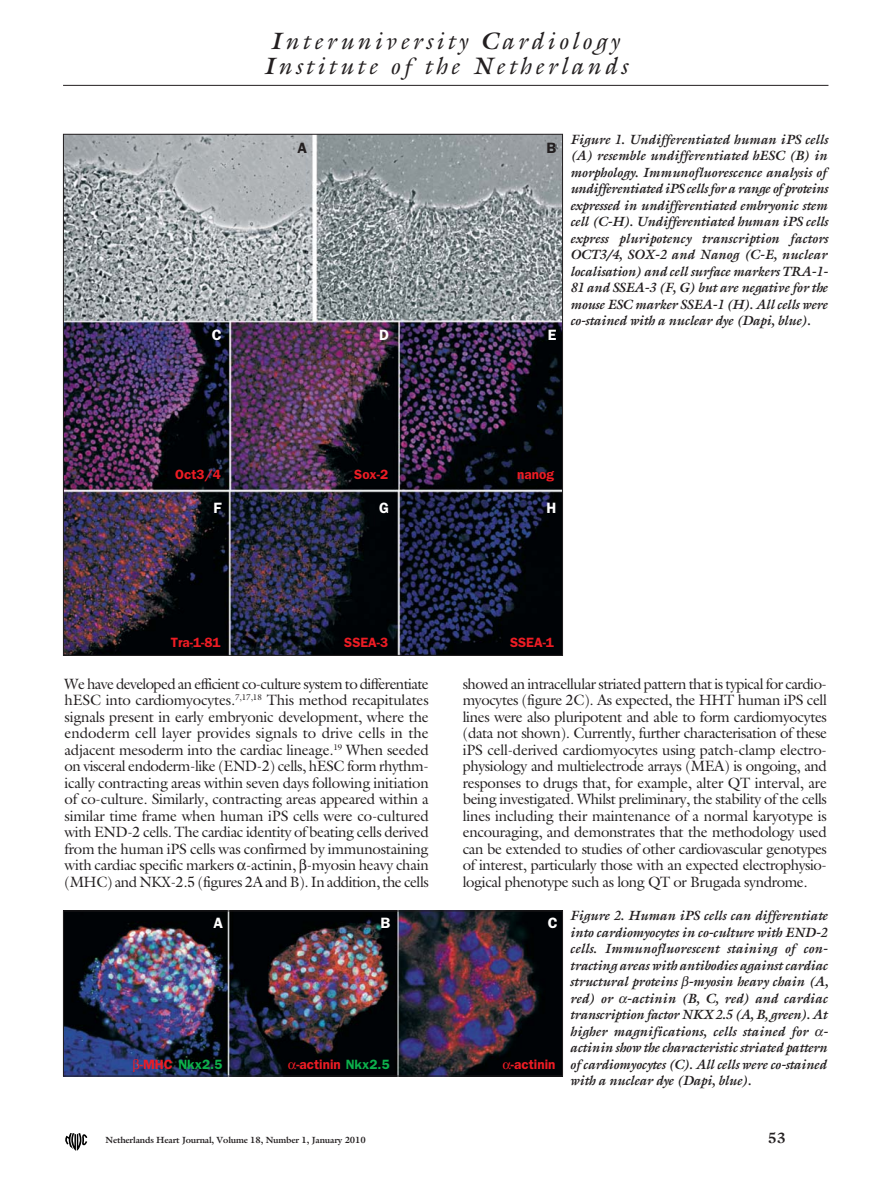
<style>
.page{position:relative;width:893px;height:1191px;background:#fff}
.page>*{position:absolute;margin:0;border:0;box-sizing:border-box;transform-origin:0 0}
.t1{font:italic 24px/25.5px "Galliard";letter-spacing:.14em;color:#231f20}
.t2{font:15px/16.5px "Galliard";letter-spacing:-.03em;color:#231f20;text-align:justify}
.t3{font:600 15px "Franklin Gothic";color:#fff}
.t4{font:700 15px "Galliard";color:#231f20}
.t5{font:600 15px "Franklin Gothic";color:#231f20}
.t6{font:italic 700 13.5px/16.5px "Galliard";letter-spacing:-.015em;color:#231f20;text-align:justify}
.t7{font:600 13.5px "Franklin Gothic";color:#ed1c24}
.t8{font:600 13.5px "Franklin Gothic";color:#0cb14b}
.t9{font:700 9px "Galliard";letter-spacing:-.02em;color:#231f20}
.s1{font-weight:700}
.s2{color:#ed1c24}
.s3{color:#0cb14b}
</style>
<div class="page">
<img style="left:62px;top:84px;width:767px;height:1067px">
<svg style="left:237px;top:862px;width:9px;height:8px"></svg>
<svg style="left:300px;top:859px;width:7px;height:14px"></svg>
<svg style="left:133px;top:1058px;width:6px;height:13px"></svg>
<svg style="left:288px;top:1062px;width:8px;height:7px"></svg>
<svg style="left:503px;top:1062px;width:8px;height:7px"></svg>
<svg style="left:681px;top:976px;width:9px;height:13px"></svg>
<svg style="left:618px;top:995px;width:10px;height:8px"></svg>
<svg style="left:814px;top:1028px;width:10px;height:8px"></svg>
<h1 class="t1" style="left:263px;top:30px;width:365px"><span class="s1">I</span>nteruniversity <span class="s1">C</span>ardiology<br><span class="s1">I</span>nstitute of the <span class="s1">N</span>etherlands</h1>
<p class="t5" style="left:297px;top:143px;width:11px">A</p>
<p class="t5" style="left:546px;top:143px;width:11px">B</p>
<p class="t3" style="left:212px;top:330px;width:11px">C</p>
<p class="t3" style="left:379px;top:330px;width:11px">D</p>
<p class="t3" style="left:548px;top:330px;width:10px">E</p>
<p class="t6" style="left:570px;top:132px;width:259px">Figure 1. Undifferentiated human iPS cells (A) resemble undifferentiated hESC (B) in morphology. Immunofluorescence analysis of undifferentiated iPS cells for a range of proteins expressed in undifferentiated embryonic stem cell (C-H). Undifferentiated human iPS cells express pluripotency transcription factors OCT3/4, SOX-2 and Nanog (C-E, nuclear localisation) and cell surface markers TRA-1- 81 and SSEA-3 (F, G) but are negative for the mouse ESC marker SSEA-1 (H). All cells were co-stained with a nuclear dye (Dapi, blue).</p>
<p class="t7" style="left:175px;top:469px;width:47px">Oct3/4</p>
<p class="t7" style="left:354px;top:469px;width:36px">Sox-2</p>
<p class="t7" style="left:517px;top:469px;width:38px">nanog</p>
<p class="t3" style="left:214px;top:503px;width:10px">F</p>
<p class="t3" style="left:379px;top:503px;width:11px">G</p>
<p class="t3" style="left:546px;top:503px;width:11px">H</p>
<p class="t7" style="left:171px;top:637px;width:51px">Tra-1-81</p>
<p class="t7" style="left:344px;top:637px;width:46px">SSEA-3</p>
<p class="t7" style="left:510px;top:637px;width:46px">SSEA-1</p>
<p class="t2" style="left:65px;top:677px;width:366px">We have developed an efficient co-culture system to differentiate hESC into cardiomyocytes.<sup>7,17,18</sup> This method recapitulates signals present in early embryonic development, where the endoderm cell layer provides signals to drive cells in the adjacent mesoderm into the cardiac lineage.<sup>19</sup> When seeded on visceral endoderm-like (END-2) cells, hESC form rhythm&shy;ically contracting areas within seven days following initiation of co-culture. Similarly, contracting areas appeared within a similar time frame when human iPS cells were co-cultured with END-2 cells. The cardiac identity of beating cells derived from the human iPS cells was confirmed by immunostaining with cardiac specific markers -actinin, -myosin heavy chain (MHC) and NKX-2.5 (figures 2A and B). In addition, the cells</p>
<p class="t2" style="left:463px;top:677px;width:366px">showed an intracellular striated pattern that is typical for cardio&shy;myocytes (figure 2C). As expected, the HHT human iPS cell lines were also pluripotent and able to form cardiomyocytes (data not shown). Currently, further characterisation of these iPS cell-derived cardiomyocytes using patch-clamp electro&shy;physiology and multielectrode arrays (MEA) is ongoing, and responses to drugs that, for example, alter QT interval, are being investigated. Whilst preliminary, the stability of the cells lines including their maintenance of a normal karyotype is encouraging, and demonstrates that the methodology used can be extended to studies of other cardiovascular genotypes of interest, particularly those with an expected electrophysio&shy;logical phenotype such as long QT or Brugada syndrome.</p>
<p class="t3" style="left:214px;top:917px;width:11px">A</p>
<p class="t3" style="left:381px;top:917px;width:11px">B</p>
<p class="t3" style="left:548px;top:917px;width:11px">C</p>
<p class="t8" style="left:140px;top:1059px;width:84px"><span class="s2">-MHC</span> Nkx2.5</p>
<p class="t7" style="left:296px;top:1059px;width:95px">-actinin <span class="s3">Nkx2.5</span></p>
<p class="t7" style="left:511px;top:1059px;width:46px">-actinin</p>
<p class="t6" style="left:570px;top:908px;width:260px;text-align:left">Figure 2. Human iPS cells can differentiate into cardiomyocytes in co-culture with END-2 cells. Immunofluorescent staining of con&shy;tracting areas with antibodies against cardiac structural proteins -myosin heavy chain (A, red) or -actinin (B, C, red) and cardiac transcription factor NKX 2.5 (A, B, green). At higher magnifications, cells stained for - actinin show the characteristic striated pattern of cardiomyocytes (C). All cells were co-stained with a nuclear dye (Dapi, blue).</p>
<p class="t9" style="left:106px;top:1136px;width:262px">Netherlands Heart Journal, Volume 18, Number 1, January 2010</p>
<p class="t4" style="left:768px;top:1131px;width:19px">53</p>
</div>
